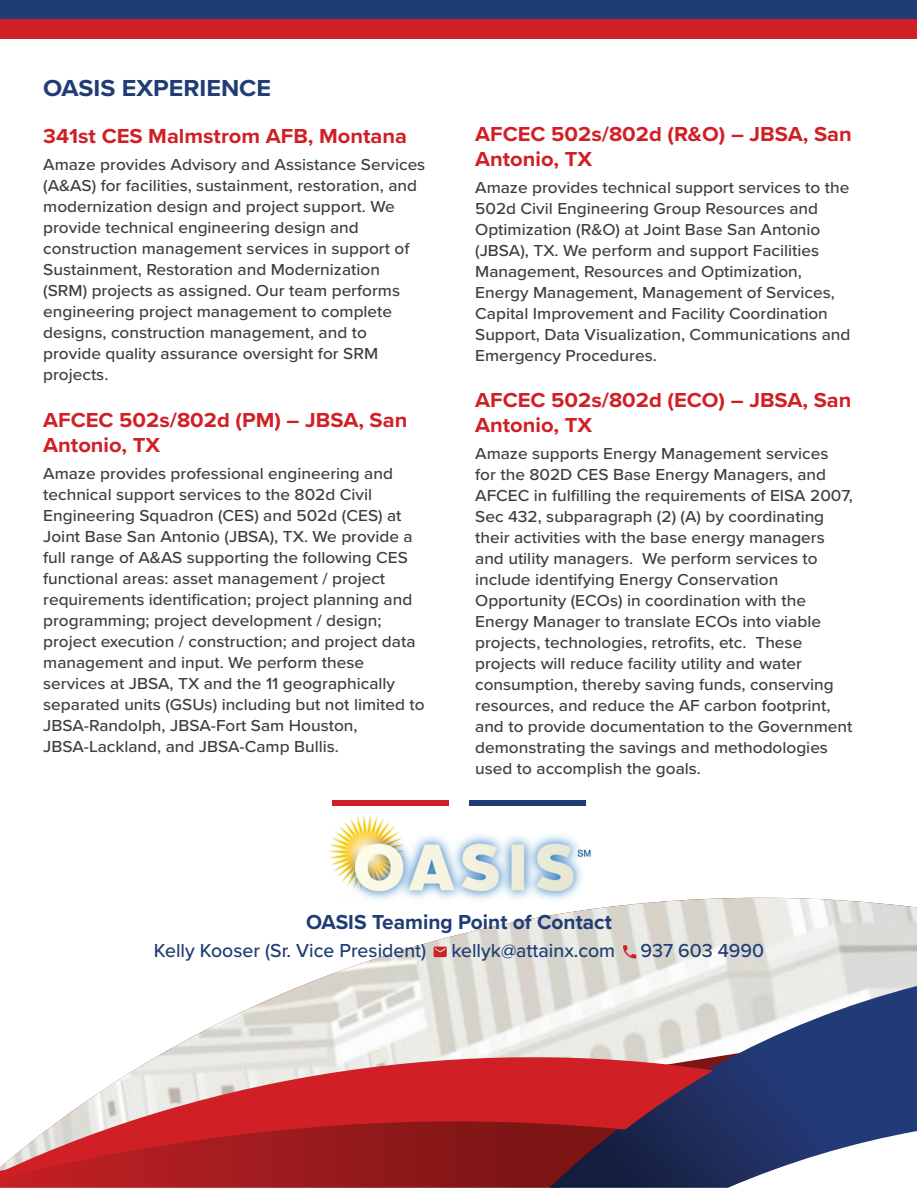
<style>
.page{position:relative;width:918px;height:1188px;background:#fff}
.page>*{position:absolute;margin:0;border:0;box-sizing:border-box;transform-origin:0 0}
.t1{font:700 24px "Proxima Nova";color:#1f3c74;scale:1.04 1}
.t2{font:700 21px/25.2px "Proxima Nova";color:#d02026;scale:1.04 1}
.t3{font:700 21px "Proxima Nova";color:#1f3c74}
.t4{font:500 19.5px "Proxima Nova";color:#1f3c74}
.t5{font:500 16.5px/21px "Proxima Nova";color:#3e3e3f;scale:1.04 1}
</style>
<div class="page">
<div style="left:0;top:0;width:917px;height:20px;background:#1f3c74"></div>
<div style="left:0;top:19px;width:917px;height:20px;background:#d02026"></div>
<img style="left:198px;top:898px;width:719px;height:136px">
<svg style="left:549px;top:986px;width:368px;height:202px"></svg>
<div style="left:332px;top:800px;width:117px;height:6px;background:#d02026"></div>
<div style="left:469px;top:800px;width:117px;height:6px;background:#1f3c74"></div>
<img style="left:324px;top:815px;width:270px;height:88px">
<svg style="left:0;top:1034px;width:713px;height:145px;background:#bc686d"></svg>
<svg style="left:623px;top:945px;width:13px;height:14px"></svg>
<svg style="left:434px;top:947px;width:13px;height:10px"></svg>
<h1 class="t1" style="left:43px;top:70px;width:221px">OASIS EXPERIENCE</h1>
<p class="t2" style="left:43px;top:123px;width:351px">341st CES Malmstrom AFB, Montana</p>
<p class="t5" style="left:43px;top:153px;width:369px">Amaze provides Advisory and Assistance Services (A&amp;AS) for facilities, sustainment, restoration, and modernization design and project support. We provide technical engineering design and construction management services in support of Sustainment, Restoration and Modernization (SRM) projects as assigned. Our team performs engineering project management to complete designs, construction management, and to provide quality assurance oversight for SRM projects.</p>
<p class="t2" style="left:43px;top:407px;width:352px">AFCEC 502s/802d (PM) – JBSA, San<br>Antonio, TX</p>
<p class="t5" style="left:43px;top:462px;width:368px">Amaze provides professional engineering and technical support services to the 802d Civil Engineering Squadron (CES) and 502d (CES) at Joint Base San Antonio (JBSA), TX. We provide a full range of A&amp;AS supporting the following CES functional areas: asset management / project requirements identification; project planning and programming; project development / design; project execution / construction; and project data management and input. We perform these services at JBSA, TX and the 11 geographically separated units (GSUs) including but not limited to JBSA-Randolph, JBSA-Fort Sam Houston, JBSA-Lackland, and JBSA-Camp Bullis.</p>
<p class="t2" style="left:475px;top:121px;width:364px">AFCEC 502s/802d (R&amp;O) – JBSA, San<br>Antonio, TX</p>
<p class="t5" style="left:475px;top:176px;width:362px">Amaze provides technical support services to the 502d Civil Engineering Group Resources and Optimization (R&amp;O) at Joint Base San Antonio (JBSA), TX. We perform and support Facilities Management, Resources and Optimization, Energy Management, Management of Services, Capital Improvement and Facility Coordination Support, Data Visualization, Communications and Emergency Procedures.</p>
<p class="t2" style="left:475px;top:387px;width:363px">AFCEC 502s/802d (ECO) – JBSA, San<br>Antonio, TX</p>
<p class="t5" style="left:475px;top:443px;width:365px">Amaze supports Energy Management services for the 802D CES Base Energy Managers, and AFCEC in fulfilling the requirements of EISA 2007, Sec 432, subparagraph (2) (A) by coordinating their activities with the base energy managers and utility managers. We perform services to include identifying Energy Conservation Opportunity (ECOs) in coordination with the Energy Manager to translate ECOs into viable projects, technologies, retrofits, etc. These projects will reduce facility utility and water consumption, thereby saving funds, conserving resources, and reduce the AF carbon footprint, and to provide documentation to the Government demonstrating the savings and methodologies used to accomplish the goals.</p>
<p class="t3" style="left:306px;top:906px;width:307px">OASIS Teaming Point of Contact</p>
<p class="t4" style="left:154px;top:936px;width:274px">Kelly Kooser (Sr. Vice President)</p>
<p class="t4" style="left:452px;top:936px;width:165px">kellyk@attainx.com</p>
<p class="t4" style="left:640px;top:936px;width:125px">937 603 4990</p>
</div>
